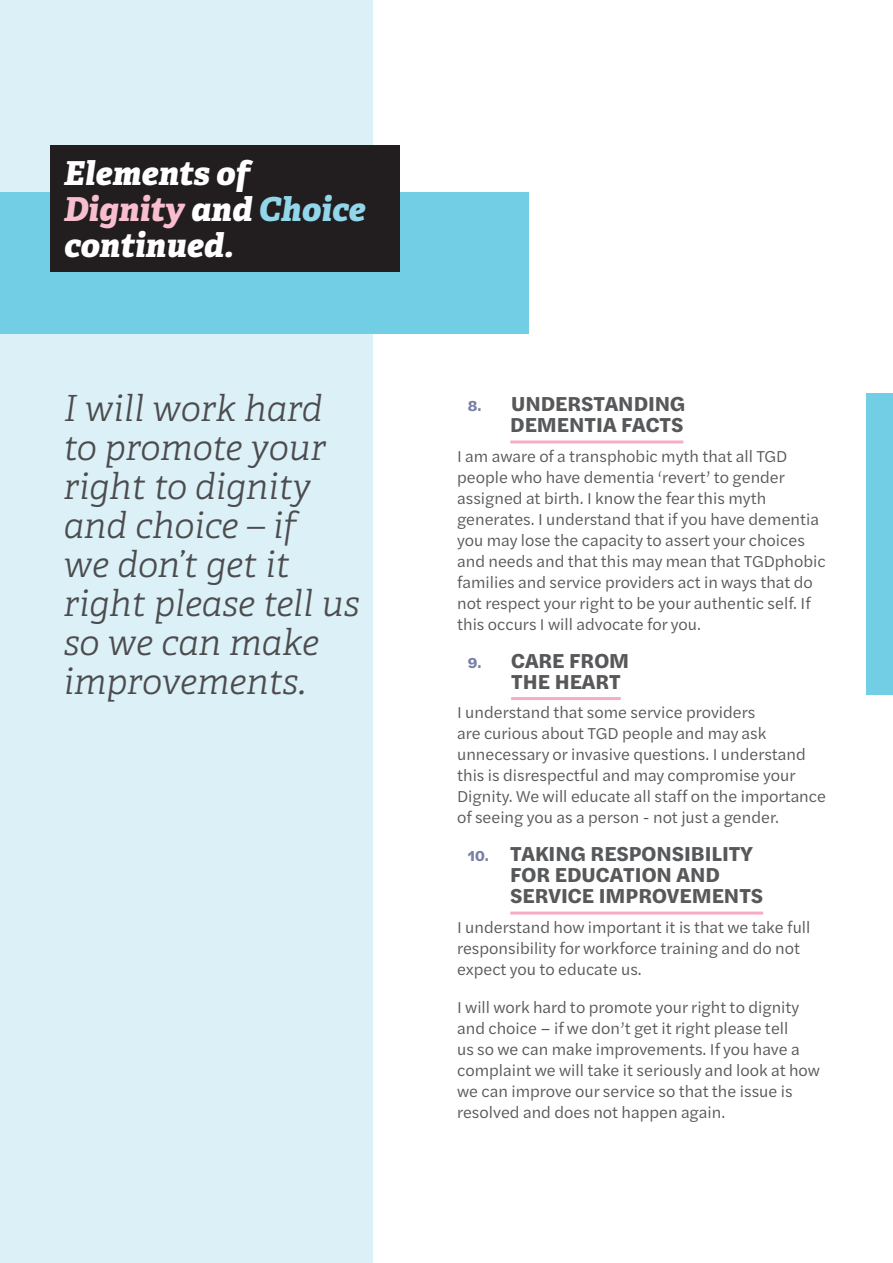
<style>
.page{position:relative;width:893px;height:1263px;background:#fff}
.page>*{position:absolute;margin:0;border:0;box-sizing:border-box;transform-origin:0 0}
.t1{font:italic 300 36px/39px "Adelle";color:#4c4c4e}
.t2{font:italic 800 33px/36px "Adelle";color:#fff}
.t3{font:700 21px/21px "Halyard Text";color:#57585a}
.t4{font:16.5px/21px "Halyard Text";color:#57585a}
.s1{color:#f8bdcf}
.s2{color:#91d6e9}
.s3{font-size:15px;color:#7880a8}
</style>
<div class="page">
<div style="left:0;top:0;width:372px;height:1263px;background:#dbf0f7"></div>
<div style="left:866px;top:393px;width:27px;height:302px;background:#72cee5"></div>
<hr style="left:510px;top:440px;width:173px;height:3px;background:#f6adc4">
<hr style="left:511px;top:697px;width:110px;height:3px;background:#f6adc4">
<hr style="left:510px;top:911px;width:253px;height:3px;background:#f6adc4">
<div style="left:0;top:192px;width:528px;height:142px;background:#72cee5"></div>
<div style="left:50px;top:145px;width:350px;height:127px;background:#221e1f"></div>
<h2 class="t2" style="left:64px;top:158px;width:303px">Elements of<br><span class="s1">Dignity</span> and <span class="s2">Choice </span>continued.</h2>
<h1 class="t1" style="left:64px;top:391px;width:297px">I will work hard to promote your right to dignity and choice – if<br>we don’t get it right please tell us so we can make improvements.</h1>
<p class="t3" style="left:468px;top:394px;width:219px;text-align:right"><span class="s3">8.</span> UNDERSTANDING<br>DEMENTIA FACTS</p>
<p class="t4" style="left:457px;top:446px;width:370px">I am aware of a transphobic myth that all TGD people who have dementia ‘revert’ to gender assigned at birth. I know the fear this myth generates. I understand that if you have dementia you may lose the capacity to assert your choices and needs and that this may mean that TGDphobic families and service providers act in ways that do not respect your right to be your authentic self. If this occurs I will advocate for you.</p>
<p class="t3" style="left:511px;top:651px;width:120px;text-indent:-43px"><span class="s3">9.</span> CARE FROM<br>THE HEART</p>
<p class="t4" style="left:457px;top:703px;width:370px">I understand that some service providers<br>are curious about TGD people and may ask unnecessary or invasive questions. I understand this is disrespectful and may compromise your Dignity. We will educate all staff on the importance of seeing you as a person - not just a gender.</p>
<p class="t3" style="left:510px;top:845px;width:254px;text-indent:-43px"><span class="s3">10.</span> TAKING RESPONSIBILITY<br>FOR EDUCATION AND<br>SERVICE IMPROVEMENTS</p>
<p class="t4" style="left:457px;top:917px;width:355px">I understand how important it is that we take full responsibility for workforce training and do not expect you to educate us.</p>
<p class="t4" style="left:457px;top:997px;width:364px">I will work hard to promote your right to dignity and choice – if we don’t get it right please tell<br>us so we can make improvements. If you have a complaint we will take it seriously and look at how we can improve our service so that the issue is resolved and does not happen again.</p>
</div>
